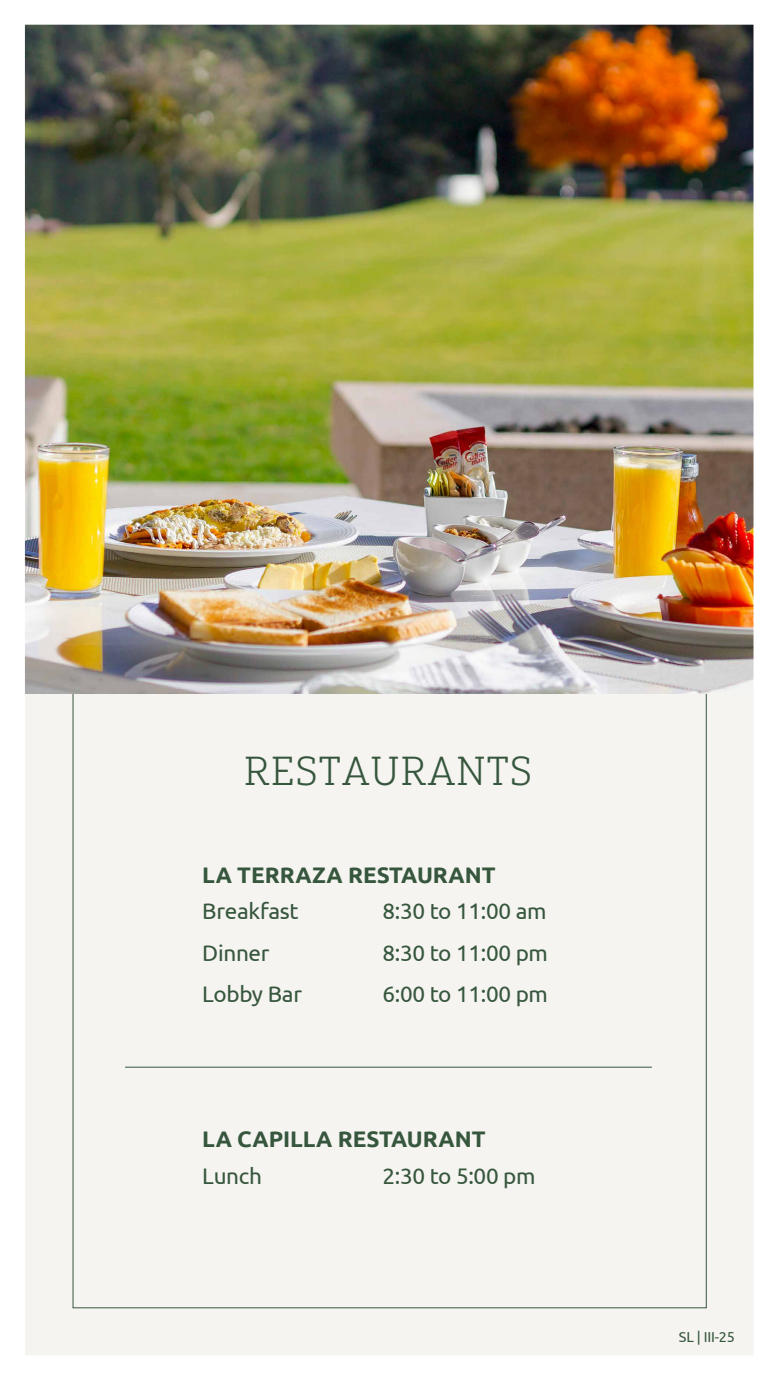
<style>
.page{position:relative;width:777px;height:1380px;background:#fff}
.page>*{position:absolute;margin:0;border:0;box-sizing:border-box;transform-origin:0 0}
.t1{font:40.44px "Yorkten Slab Nor Lig";letter-spacing:.025em;color:#36563d}
.t2{font:22.5px/41.2px "Ubuntu";letter-spacing:-.015em;color:#36563d}
.t3{font:700 22.5px "Ubuntu";color:#36563d}
.t4{font:14.38px "Ubuntu";letter-spacing:-.015em;color:#36563d}
</style>
<div class="page">
<img style="left:24px;top:24px;width:730px;height:1331px">
<h1 class="t1" style="left:244px;top:748px;width:290px">RESTAURANTS</h1>
<p class="t3" style="left:202px;top:861px;width:295px">LA TERRAZA RESTAURANT</p>
<p class="t2" style="left:202px;top:890px;width:101px">Breakfast<br>Dinner<br>Lobby Bar</p>
<p class="t2" style="left:382px;top:890px;width:167px;text-align:justify">8:30 to 11:00 am 8:30 to 11:00 pm 6:00 to 11:00 pm</p>
<p class="t3" style="left:202px;top:1125px;width:284px">LA CAPILLA RESTAURANT</p>
<p class="t2" style="left:202px;top:1154px;width:61px">Lunch</p>
<p class="t2" style="left:382px;top:1154px;width:155px">2:30 to 5:00 pm</p>
<p class="t4" style="left:678px;top:1328px;width:57px">SL | III-25</p>
</div>
